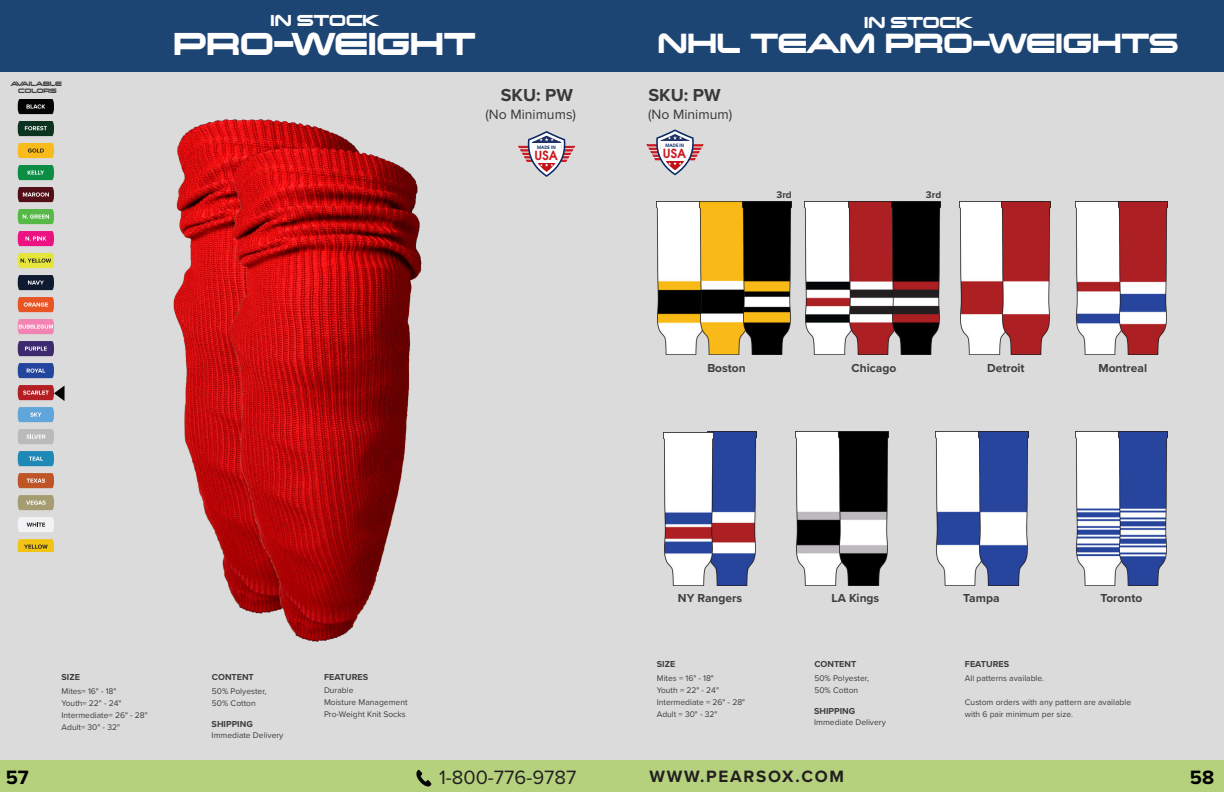
<style>
.page{position:relative;width:1224px;height:792px;background:#d8d8d8}
.page>*{position:absolute;margin:0;border:0;box-sizing:border-box;transform-origin:0 0}
.t1{font:700 40px "Changeling Neo";color:#fff}
.t2{font:700 35px "Changeling Neo";color:#fff}
.t3{font:20px "Proxima Nova";color:#231f20}
.t4{font:700 20px "Changeling Neo";color:#fff}
.t5{font:700 20px "Proxima Nova";color:#000}
.t6{font:700 18px "Proxima Nova";color:#393938}
.t7{font:700 17px "Proxima Nova";letter-spacing:.1em;color:#231f20}
.t8{font:14px "Proxima Nova";color:#393938}
.t9{font:600 12.6px "Gardenzi";color:#cb171e}
.t10{font:700 12px "Proxima Nova";color:#3e3e3f}
.t11{font:700 10px "Proxima Nova";color:#3e3e3f}
.t12{font:700 9px "Proxima Nova";color:#3e3e3f}
.t13{font:8.5px/12px "Proxima Nova";color:#3e3e3f}
.t14{font:700 8px/7px "Changeling Neo";color:#3e3e3f;text-align:center}
.t15{font:600 4.6px "Gardenzi";color:#0a2a67}
</style>
<div class="page">
<div style="left:0;top:760px;width:1224px;height:32px;background:#b5d17e"></div>
<svg style="left:416px;top:770px;width:16px;height:17px"></svg>
<div style="left:0;top:0;width:1224px;height:72px;background:#1d4573"></div>
<svg style="left:518px;top:131px;width:57px;height:46px"></svg>
<svg style="left:18px;top:99px;width:36px;height:15px"></svg>
<svg style="left:18px;top:121px;width:36px;height:15px"></svg>
<svg style="left:18px;top:143px;width:36px;height:15px"></svg>
<svg style="left:18px;top:165px;width:36px;height:15px"></svg>
<svg style="left:18px;top:187px;width:36px;height:15px"></svg>
<svg style="left:18px;top:209px;width:36px;height:15px"></svg>
<svg style="left:18px;top:231px;width:36px;height:15px"></svg>
<svg style="left:18px;top:253px;width:36px;height:15px"></svg>
<svg style="left:18px;top:275px;width:36px;height:15px"></svg>
<svg style="left:18px;top:297px;width:36px;height:15px"></svg>
<svg style="left:18px;top:319px;width:36px;height:15px"></svg>
<svg style="left:18px;top:341px;width:36px;height:15px"></svg>
<svg style="left:18px;top:363px;width:36px;height:15px"></svg>
<svg style="left:18px;top:407px;width:36px;height:15px"></svg>
<svg style="left:18px;top:429px;width:36px;height:15px"></svg>
<svg style="left:18px;top:451px;width:36px;height:15px"></svg>
<svg style="left:18px;top:473px;width:36px;height:15px"></svg>
<svg style="left:18px;top:495px;width:36px;height:15px"></svg>
<svg style="left:18px;top:517px;width:36px;height:15px"></svg>
<svg style="left:18px;top:539px;width:36px;height:12px"></svg>
<svg style="left:18px;top:385px;width:47px;height:16px"></svg>
<img style="left:713px;top:432px;width:44px;height:153px">
<img style="left:664px;top:432px;width:49px;height:154px">
<img style="left:796px;top:432px;width:43px;height:153px">
<img style="left:839px;top:432px;width:49px;height:153px">
<img style="left:935px;top:432px;width:44px;height:153px">
<img style="left:979px;top:432px;width:49px;height:153px">
<img style="left:1075px;top:432px;width:43px;height:153px">
<img style="left:1118px;top:432px;width:50px;height:153px">
<img style="left:960px;top:201px;width:41px;height:154px">
<img style="left:1001px;top:201px;width:50px;height:154px">
<img style="left:1075px;top:201px;width:43px;height:154px">
<img style="left:1118px;top:201px;width:50px;height:154px">
<img style="left:805px;top:201px;width:43px;height:154px">
<img style="left:848px;top:201px;width:43px;height:154px">
<img style="left:891px;top:201px;width:50px;height:154px">
<img style="left:656px;top:201px;width:43px;height:154px">
<img style="left:699px;top:201px;width:44px;height:154px">
<img style="left:743px;top:201px;width:49px;height:154px">
<svg style="left:646px;top:129px;width:58px;height:47px"></svg>
<img style="left:174px;top:119px;width:248px;height:522px">
<p class="t14" style="left:11px;top:80px;width:53px">AVAILABLE<br>COLORS</p>
<h3 class="t4" style="left:271px;top:7px;width:110px">IN STOCK</h3>
<h1 class="t1" style="left:174px;top:17px;width:304px">PRO-WEIGHT</h1>
<h3 class="t6" style="left:501px;top:82px;width:74px">SKU: PW</h3>
<h3 class="t8" style="left:485px;top:104px;width:92px">(No Minimums)</h3>
<p class="t15" style="left:537px;top:144px;width:20px">MADE IN</p>
<h3 class="t9" style="left:535px;top:147px;width:25px">USA</h3>
<h3 class="t4" style="left:864px;top:9px;width:110px">IN STOCK</h3>
<h2 class="t2" style="left:658px;top:20px;width:522px">NHL TEAM PRO-WEIGHTS</h2>
<h3 class="t6" style="left:648px;top:81px;width:74px">SKU: PW</h3>
<h3 class="t8" style="left:648px;top:104px;width:86px">(No Minimum)</h3>
<p class="t15" style="left:666px;top:142px;width:20px">MADE IN</p>
<h3 class="t9" style="left:663px;top:145px;width:25px">USA</h3>
<p class="t11" style="left:777px;top:187px;width:17px">3rd</p>
<p class="t11" style="left:926px;top:187px;width:17px">3rd</p>
<h3 class="t10" style="left:707px;top:359px;width:40px">Boston</h3>
<h3 class="t10" style="left:852px;top:359px;width:46px">Chicago</h3>
<h3 class="t10" style="left:987px;top:359px;width:39px">Detroit</h3>
<h3 class="t10" style="left:1098px;top:359px;width:50px">Montreal</h3>
<h3 class="t10" style="left:678px;top:589px;width:66px">NY Rangers</h3>
<h3 class="t10" style="left:831px;top:589px;width:49px">LA Kings</h3>
<h3 class="t10" style="left:963px;top:589px;width:38px">Tampa</h3>
<h3 class="t10" style="left:1101px;top:589px;width:43px">Toronto</h3>
<p class="t12" style="left:62px;top:671px;width:20px">SIZE</p>
<p class="t12" style="left:212px;top:671px;width:43px">CONTENT</p>
<p class="t13" style="left:62px;top:685px;width:88px">Mites= 16" - 18"<br>Youth= 22" - 24"<br>Intermediate= 26" - 28"<br>Adult= 30" - 32"</p>
<p class="t13" style="left:212px;top:729px;width:73px">Immediate Delivery</p>
<p class="t13" style="left:212px;top:685px;width:56px">50% Polyester,<br>50% Cotton</p>
<p class="t12" style="left:212px;top:717px;width:43px">SHIPPING</p>
<p class="t12" style="left:324px;top:671px;width:46px">FEATURES</p>
<p class="t13" style="left:324px;top:684px;width:85px">Durable<br>Moisture Management<br>Pro-Weight Knit Socks</p>
<p class="t12" style="left:657px;top:658px;width:20px">SIZE</p>
<p class="t12" style="left:814px;top:658px;width:43px">CONTENT</p>
<p class="t13" style="left:657px;top:671px;width:90px">Mites = 16" - 18"<br>Youth = 22" - 24"<br>Intermediate = 26" - 28"<br>Adult = 30" - 32"</p>
<p class="t13" style="left:814px;top:671px;width:56px">50% Polyester,<br>50% Cotton</p>
<p class="t12" style="left:814px;top:704px;width:43px">SHIPPING</p>
<p class="t13" style="left:814px;top:716px;width:73px">Immediate Delivery</p>
<p class="t12" style="left:965px;top:658px;width:46px">FEATURES</p>
<p class="t13" style="left:965px;top:671px;width:81px">All patterns available.</p>
<p class="t13" style="left:965px;top:695px;width:168px">Custom orders with any pattern are available with 6 pair minimum per size.</p>
<h3 class="t5" style="left:6px;top:763px;width:25px">57</h3>
<h3 class="t3" style="left:439px;top:763px;width:139px">1-800-776-9787</h3>
<h3 class="t7" style="left:649px;top:764px;width:196px">WWW.PEARSOX.COM</h3>
<h3 class="t5" style="left:1190px;top:763px;width:26px">58</h3>
</div>
